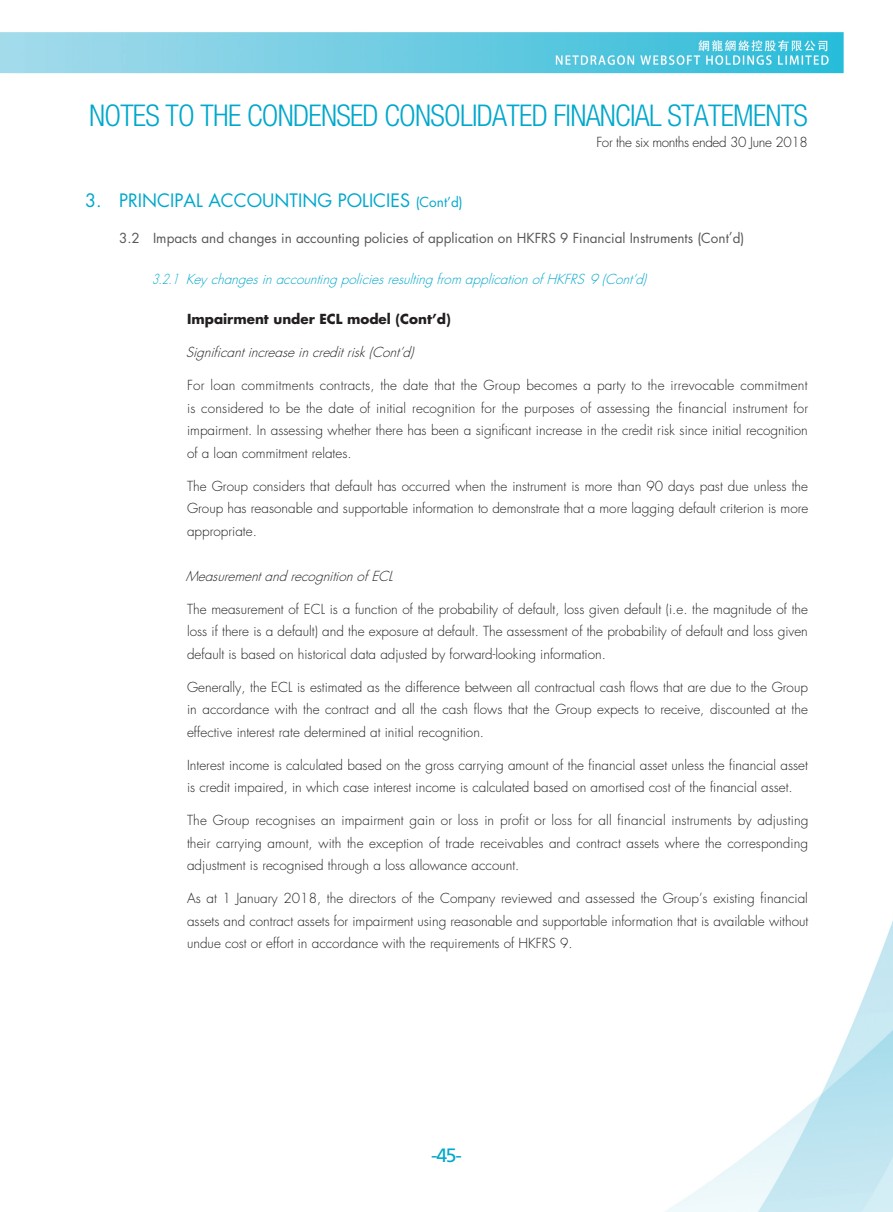
<style>
.page{position:relative;width:893px;height:1212px;background:#fff}
.page>*{position:absolute;margin:0;border:0;box-sizing:border-box;transform-origin:0 0}
.t1{font:300 condensed 30px "Helvetica Neue LT Std";letter-spacing:-.025em;color:#00a8cc}
.t2{font:19.35px "Frutiger LT Std";color:#00a8cc}
._3__標題{font:18px "Futura Std";color:#00a8cc}
._1__內文{font:300 13.5px/22.5px "Futura Std";color:#231f20;text-align:justify}
._4__副標題{font:13.5px "Futura Std";color:#57585a}
._5__副副標題{font:italic 300 13.5px "Futura Std";color:#00a8cc;scale:.8 1}
._1__內文-2{font:italic 300 13.5px "Futura Std";color:#231f20}
._1__內文-3{font:700 13.5px "Futura Std";color:#231f20}
._1__內文-4{font:300 13.5px "Futura Std";letter-spacing:-.025em;color:#231f20}
.s1{font-size:13.5px}
</style>
<div class="page">
<img style="left:0;top:32px;width:893px;height:1180px">
<h1 class="t1" style="left:89px;top:98px;width:720px">NOTES TO THE CONDENSED CONSOLIDATED FINANCIAL STATEMENTS</h1>
<p class="_1__內文-4" style="left:596px;top:133px;width:213px">For the six months ended 30 June 2018</p>
<p class="_3__標題" style="left:85px;top:189px;width:379px">3. PRINCIPAL ACCOUNTING POLICIES <span class="s1">(Cont’d)</span></p>
<p class="_4__副標題" style="left:119px;top:229px;width:627px">3.2 Impacts and changes in accounting policies of application on HKFRS 9 Financial Instruments (Cont’d)</p>
<p class="_5__副副標題" style="left:152px;top:271px;width:625px">3.2.1 Key changes in accounting policies resulting from application of HKFRS 9 (Cont’d)</p>
<p class="_1__內文-3" style="left:187px;top:310px;width:265px">Impairment under ECL model (Cont’d)</p>
<p class="_1__內文-2" style="left:186px;top:344px;width:234px">Significant increase in credit risk (Cont’d)</p>
<p class="_1__內文" style="left:187px;top:374px;width:622px">For loan commitments contracts, the date that the Group becomes a party to the irrevocable commitment is considered to be the date of initial recognition for the purposes of assessing the financial instrument for impairment. In assessing whether there has been a significant increase in the credit risk since initial recognition of a loan commitment relates.</p>
<p class="_1__內文" style="left:187px;top:475px;width:623px">The Group considers that default has occurred when the instrument is more than 90 days past due unless the Group has reasonable and supportable information to demonstrate that a more lagging default criterion is more appropriate.</p>
<p class="_1__內文-2" style="left:186px;top:568px;width:213px">Measurement and recognition of ECL</p>
<p class="_1__內文" style="left:187px;top:598px;width:622px">The measurement of ECL is a function of the probability of default, loss given default (i.e. the magnitude of the loss if there is a default) and the exposure at default. The assessment of the probability of default and loss given default is based on historical data adjusted by forward-looking information.</p>
<p class="_1__內文" style="left:187px;top:676px;width:622px">Generally, the ECL is estimated as the difference between all contractual cash flows that are due to the Group in accordance with the contract and all the cash flows that the Group expects to receive, discounted at the effective interest rate determined at initial recognition.</p>
<p class="_1__內文" style="left:187px;top:754px;width:622px">Interest income is calculated based on the gross carrying amount of the financial asset unless the financial asset is credit impaired, in which case interest income is calculated based on amortised cost of the financial asset.</p>
<p class="_1__內文" style="left:187px;top:809px;width:623px">The Group recognises an impairment gain or loss in profit or loss for all financial instruments by adjusting their carrying amount, with the exception of trade receivables and contract assets where the corresponding adjustment is recognised through a loss allowance account.</p>
<p class="_1__內文" style="left:187px;top:887px;width:623px">As at 1 January 2018, the directors of the Company reviewed and assessed the Group’s existing financial assets and contract assets for impairment using reasonable and supportable information that is available without undue cost or effort in accordance with the requirements of HKFRS 9.</p>
<h2 class="t2" style="left:431px;top:1144px;width:32px">-45-</h2>
</div>
